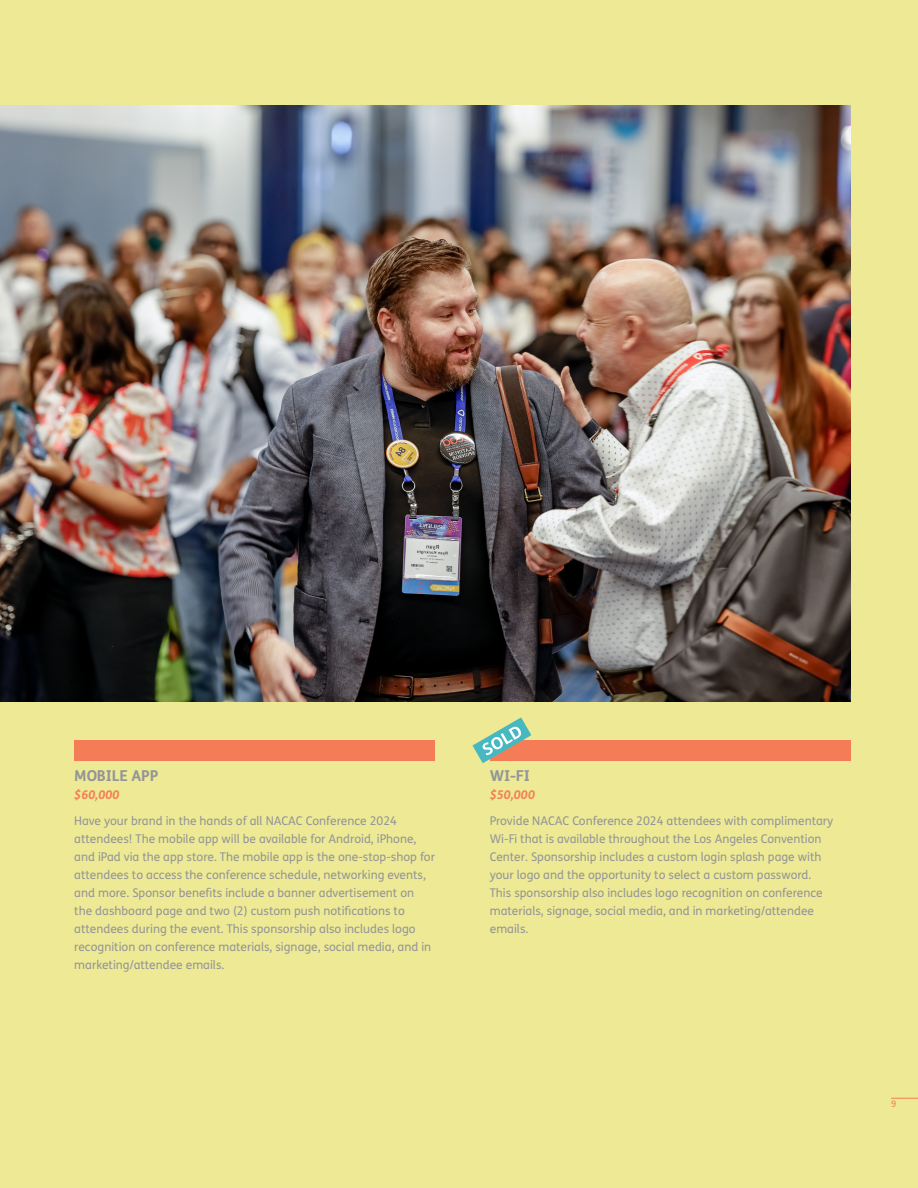
<style>
.page{position:relative;width:918px;height:1188px;background:#ede994}
.page>*{position:absolute;margin:0;border:0;box-sizing:border-box;transform-origin:0 0}
.Title_-_Align_Left{font:700 15px "FS Me";letter-spacing:-.01em;color:#939598}
.Body_Text{font:12px/18px "FS Me";color:#939598}
.Byline_Title_-_Align_Left{font:italic 700 12px "FS Me";color:#f47c56}
.t1{font:9px "FS Me";color:#f57d57}
</style>
<div class="page">
<img style="left:0;top:105px;width:850px;height:597px">
<div style="left:74px;top:740px;width:361px;height:20px;background:#f47c56"></div>
<div style="left:490px;top:740px;width:360px;height:20px;background:#f47c56"></div>
<svg style="left:472px;top:717px;width:59px;height:46px"></svg>
<svg style="left:891px;top:1098px;width:27px;height:1px"></svg>
<p class="Title_-_Align_Left" style="left:74px;top:764px;width:85px">MOBILE APP</p>
<p class="Byline_Title_-_Align_Left" style="left:74px;top:786px;width:47px">$60,000</p>
<p class="Body_Text" style="left:74px;top:812px;width:362px">Have your brand in the hands of all NACAC Conference 2024 attendees! The mobile app will be available for Android, iPhone, and iPad via the app store. The mobile app is the one-stop-shop for attendees to access the conference schedule, networking events, and more. Sponsor benefits include a banner advertisement on the dashboard page and two (2) custom push notifications to attendees during the event. This sponsorship also includes logo recognition on conference materials, signage, social media, and in marketing/attendee emails.</p>
<p class="Title_-_Align_Left" style="left:490px;top:764px;width:42px">WI-FI</p>
<p class="Byline_Title_-_Align_Left" style="left:490px;top:786px;width:47px">$50,000</p>
<p class="Body_Text" style="left:490px;top:812px;width:345px">Provide NACAC Conference 2024 attendees with complimentary Wi-Fi that is available throughout the Los Angeles Convention Center. Sponsorship includes a custom login splash page with your logo and the opportunity to select a custom password.<br>This sponsorship also includes logo recognition on conference materials, signage, social media, and in marketing/attendee emails.</p>
<p class="t1" style="left:891px;top:1097px;width:7px">9</p>
</div>
